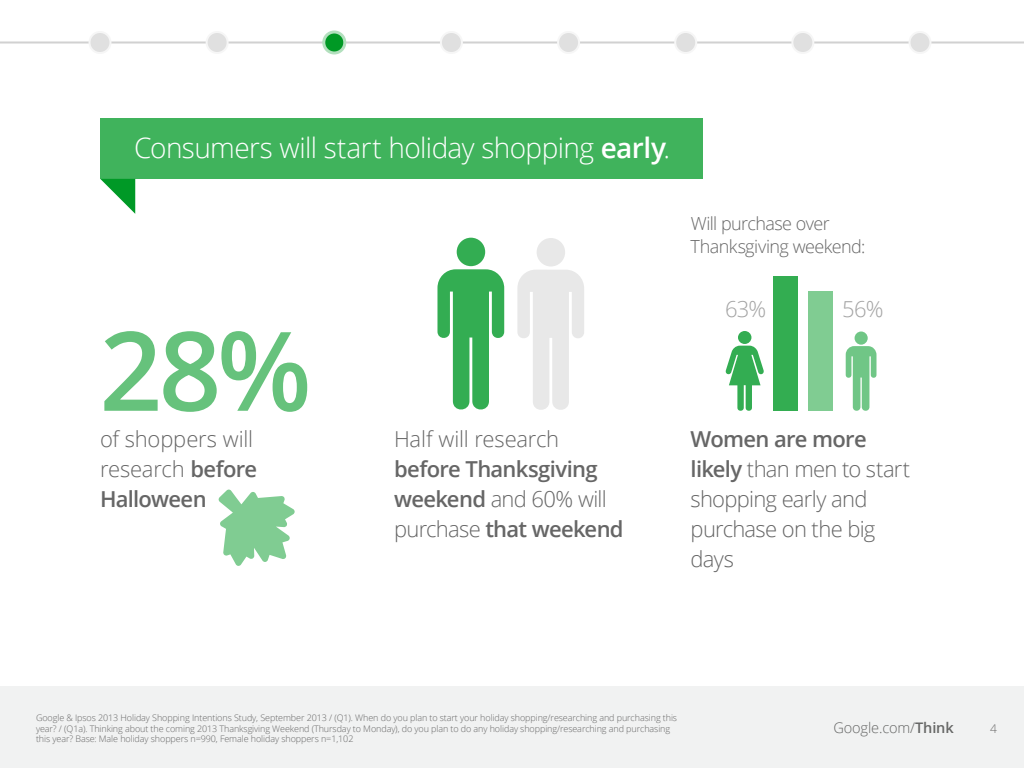
<style>
.page{position:relative;width:1024px;height:768px;background:#fff}
.page>*{position:absolute;margin:0;border:0;box-sizing:border-box;transform-origin:0 0}
.Bullet_2{font:600 110px "Open Sans";color:#66c27c}
.t1{font:300 28px "Open Sans";letter-spacing:-.02em;color:#fff}
.Bullet_2-2{font:600 22px/30px "Open Sans";letter-spacing:-.03em;color:#666}
.Bullet_2-3{font:300 22px/30px "Open Sans";letter-spacing:-.03em;color:#666}
.Bullet_2-4{font:300 22px/30px "Open Sans";letter-spacing:-.01em;color:#666}
.Bullet_2-5{font:300 22px "Open Sans";color:#a3a3a3}
.Bullet_2-6{font:300 18px/23px "Open Sans";letter-spacing:-.03em;color:#666}
.t2{font:300 14.6px "Open Sans";letter-spacing:-.01em;color:#666766}
.t3{font:300 12px "Open Sans";color:#666}
.t4{font:300 9px/10.8px "Open Sans";letter-spacing:-.01em;color:#666}
.s1{font-weight:600}
.s2{font-weight:300}
</style>
<div class="page">
<div style="left:0;top:686px;width:1024px;height:82px;background:#f1f2f2"></div>
<div style="left:100px;top:118px;width:603px;height:61px;background:#40b35c"></div>
<svg style="left:100px;top:179px;width:35px;height:35px"></svg>
<div style="left:457px;top:238px;width:28px;height:28px;background:#33ad52;border-radius:50%"></div>
<svg style="left:437px;top:269px;width:67px;height:141px"></svg>
<div style="left:537px;top:238px;width:28px;height:29px;background:#e8e8e8;border-radius:50%"></div>
<svg style="left:517px;top:270px;width:67px;height:140px"></svg>
<div style="left:855px;top:332px;width:13px;height:13px;background:#70c686;border-radius:50%"></div>
<svg style="left:846px;top:346px;width:31px;height:65px"></svg>
<div style="left:738px;top:331px;width:13px;height:13px;background:#33ad52;border-radius:50%"></div>
<svg style="left:725px;top:346px;width:39px;height:65px"></svg>
<hr style="left:0;top:42px;width:1024px;height:2px;background:#d1d1d1">
<div style="left:90px;top:32px;width:20px;height:21px;background:#e0e0e0;border-radius:50%"></div>
<div style="left:88px;top:31px;width:24px;height:23px;border:2px solid #f6f6f6;border-radius:50%"></div>
<div style="left:910px;top:32px;width:20px;height:21px;background:#e0e0e0;border-radius:50%"></div>
<div style="left:908px;top:31px;width:24px;height:23px;border:2px solid #f6f6f6;border-radius:50%"></div>
<div style="left:441px;top:32px;width:21px;height:21px;background:#e0e0e0;border-radius:50%"></div>
<div style="left:440px;top:31px;width:23px;height:23px;border:2px solid #f6f6f6;border-radius:50%"></div>
<div style="left:324px;top:32px;width:21px;height:21px;background:#009925;border-radius:50%"></div>
<div style="left:322px;top:30px;width:24px;height:24px;border:3px solid #b3e0be;border-radius:50%"></div>
<div style="left:207px;top:32px;width:21px;height:21px;background:#e0e0e0;border-radius:50%"></div>
<div style="left:206px;top:31px;width:23px;height:23px;border:2px solid #f6f6f6;border-radius:50%"></div>
<div style="left:792px;top:32px;width:21px;height:21px;background:#e0e0e0;border-radius:50%"></div>
<div style="left:791px;top:31px;width:23px;height:23px;border:2px solid #f6f6f6;border-radius:50%"></div>
<div style="left:675px;top:32px;width:21px;height:21px;background:#e0e0e0;border-radius:50%"></div>
<div style="left:674px;top:31px;width:23px;height:23px;border:2px solid #f6f6f6;border-radius:50%"></div>
<div style="left:558px;top:32px;width:21px;height:21px;background:#e0e0e0;border-radius:50%"></div>
<div style="left:557px;top:31px;width:23px;height:23px;border:2px solid #f6f6f6;border-radius:50%"></div>
<svg style="left:219px;top:490px;width:76px;height:76px"></svg>
<div style="left:773px;top:276px;width:24px;height:135px;background:#33ad51"></div>
<div style="left:808px;top:291px;width:25px;height:120px;background:#80cc92"></div>
<p class="t1" style="left:134px;top:129px;width:538px">Consumers will start holiday shopping <span class="s1">early</span>.</p>
<p class="Bullet_2" style="left:100px;top:295px;width:214px">28%</p>
<p class="Bullet_2-6" style="left:691px;top:211px;width:176px">Will purchase over<br>Thanksgiving weekend:</p>
<p class="Bullet_2-5" style="left:725px;top:294px;width:43px">63%</p>
<p class="Bullet_2-5" style="left:842px;top:294px;width:43px">56%</p>
<p class="Bullet_2-4" style="left:100px;top:423px;width:159px">of shoppers will research <span class="s1">before<br>Halloween</span></p>
<p class="Bullet_2-2" style="left:394px;top:423px;width:231px"><span class="s2">Half will research </span>before Thanksgiving weekend <span class="s2">and 60% will purchase</span> that weekend</p>
<p class="Bullet_2-3" style="left:691px;top:423px;width:221px"><span class="s1">Women are more likely</span> than men to start shopping early and purchase on the big days</p>
<p class="t4" style="left:36px;top:712px;width:643px">Google &amp; Ipsos 2013 Holiday Shopping Intentions Study, September 2013 / (Q1). When do you plan to start your holiday shopping/researching and purchasing this year? / (Q1a). Thinking about the coming 2013 Thanksgiving Weekend (Thursday to Monday), do you plan to do any holiday shopping/researching and purchasing this year? Base: Male holiday shoppers n=990, Female holiday shoppers n=1,102</p>
<h3 class="t2" style="left:833px;top:718px;width:122px">Google.com/<span class="s1">Think</span></h3>
<h3 class="t3" style="left:990px;top:721px;width:8px">4</h3>
</div>
